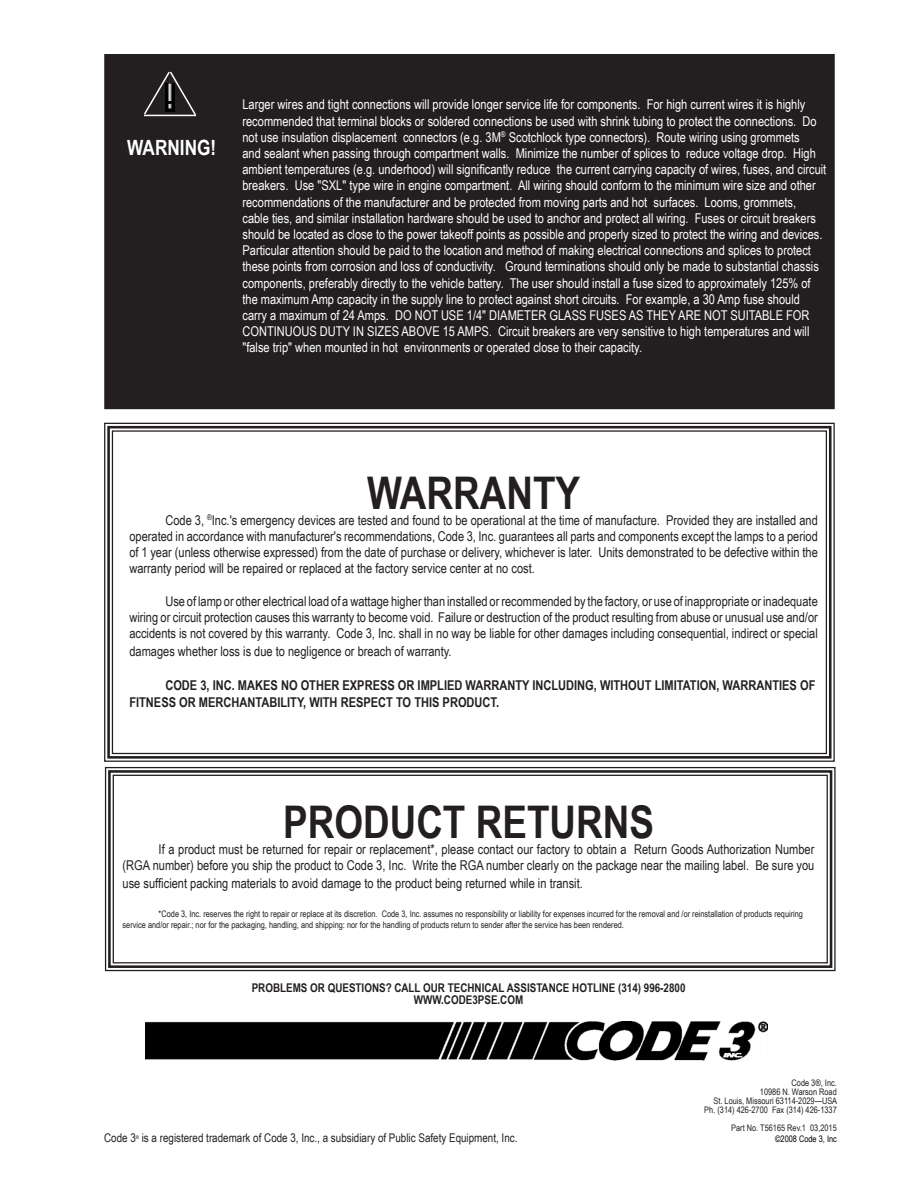
<style>
.page{position:relative;width:918px;height:1188px;background:#fff}
.page>*{position:absolute;margin:0;border:0;box-sizing:border-box;transform-origin:0 0}
.t1{font:700 45px "Arial Narrow";color:#231f20}
.t2{font:700 21px "Arial Narrow";color:#fff}
.t3{font:13.5px/16.2px "Arial Narrow";color:#fff}
.t4{font:13.5px/16.2px "Arial Narrow";color:#231f20;text-align:justify}
.t5{font:700 13.5px/16.2px "Arial Narrow";color:#231f20}
.t6{font:700 12px/12px "Arial Narrow";color:#231f20;text-align:center}
.t7{font:12px "Arial Narrow";color:#231f20}
.t8{font:9px/9px "Arial Narrow";color:#231f20}
.t9{font:9px "Arial Narrow";color:#000}
.t10{font:5.25px "Arial Narrow";color:#231f20}
</style>
<div class="page">
<svg style="left:104px;top:766px;width:732px;height:206px"></svg>
<div style="left:108px;top:770px;width:724px;height:198px;border:3px solid #231f20"></div>
<div style="left:113px;top:775px;width:715px;height:188px;border:1px solid #231f20"></div>
<div style="left:105px;top:55px;width:729px;height:353px;background:#231f20"></div>
<div style="left:104px;top:54px;width:731px;height:355px;border:2px solid #231f20"></div>
<svg style="left:104px;top:422px;width:731px;height:340px"></svg>
<div style="left:107px;top:426px;width:725px;height:333px;border:3px solid #231f20"></div>
<svg style="left:143px;top:71px;width:53px;height:46px"></svg>
<hr style="left:144px;top:115px;width:52px;height:1px;background:#fff">
<img style="left:146px;top:1021px;width:621px;height:40px">
<h2 class="t2" style="left:127px;top:132px;width:90px">WARNING!</h2>
<p class="t3" style="left:242px;top:96px;width:585px">Larger wires and tight connections will provide longer service life for components. For high current wires it is highly recommended that terminal blocks or soldered connections be used with shrink tubing to protect the connections. Do not use insulation displacement connectors (e.g. 3M<sup>®</sup> Scotchlock type connectors). Route wiring using grommets<br>and sealant when passing through compartment walls. Minimize the number of splices to reduce voltage drop. High ambient temperatures (e.g. underhood) will significantly reduce the current carrying capacity of wires, fuses, and circuit breakers. Use "SXL" type wire in engine compartment. All wiring should conform to the minimum wire size and other recommendations of the manufacturer and be protected from moving parts and hot surfaces. Looms, grommets,<br>cable ties, and similar installation hardware should be used to anchor and protect all wiring. Fuses or circuit breakers should be located as close to the power takeoff points as possible and properly sized to protect the wiring and devices.<br>Particular attention should be paid to the location and method of making electrical connections and splices to protect these points from corrosion and loss of conductivity. Ground terminations should only be made to substantial chassis components, preferably directly to the vehicle battery. The user should install a fuse sized to approximately 125% of the maximum Amp capacity in the supply line to protect against short circuits. For example, a 30 Amp fuse should carry a maximum of 24 Amps. DO NOT USE 1/4" DIAMETER GLASS FUSES AS THEY ARE NOT SUITABLE FOR CONTINUOUS DUTY IN SIZES ABOVE 15 AMPS. Circuit breakers are very sensitive to high temperatures and will "false trip" when mounted in hot environments or operated close to their capacity.</p>
<h1 class="t1" style="left:367px;top:459px;width:215px">WARRANTY</h1>
<p class="t4" style="left:129px;top:511px;width:690px;text-indent:36px">Code 3, <sup>®</sup>Inc.'s emergency devices are tested and found to be operational at the time of manufacture. Provided they are installed and operated in accordance with manufacturer's recommendations, Code 3, Inc. guarantees all parts and components except the lamps to a period of 1 year (unless otherwise expressed) from the date of purchase or delivery, whichever is later. Units demonstrated to be defective within the warranty period will be repaired or replaced at the factory service center at no cost.</p>
<p class="t4" style="left:129px;top:592px;width:690px;text-indent:36px">Use of lamp or other electrical load of a wattage higher than installed or recommended by the factory, or use of inappropriate or inadequate wiring or circuit protection causes this warranty to become void. Failure or destruction of the product resulting from abuse or unusual use and/or accidents is not covered by this warranty. Code 3, Inc. shall in no way be liable for other damages including consequential, indirect or special</p>
<p class="t4" style="left:129px;top:643px;width:324px">damages whether loss is due to negligence or breach of warranty.</p>
<p class="t5" style="left:129px;top:677px;width:688px;text-indent:36px">CODE 3, INC. MAKES NO OTHER EXPRESS OR IMPLIED WARRANTY INCLUDING, WITHOUT LIMITATION, WARRANTIES OF<br>FITNESS OR MERCHANTABILITY, WITH RESPECT TO THIS PRODUCT.</p>
<h1 class="t1" style="left:283px;top:788px;width:373px">PRODUCT RETURNS</h1>
<p class="t4" style="left:123px;top:841px;width:693px;text-align:right">If a product must be returned for repair or replacement*, please contact our factory to obtain a Return Goods Authorization Number<br>(RGA number) before you ship the product to Code 3, Inc. Write the RGA number clearly on the package near the mailing label. Be sure you</p>
<p class="t4" style="left:123px;top:875px;width:462px">use sufficient packing materials to avoid damage to the product being returned while in transit.</p>
<p class="t8" style="left:123px;top:908px;width:682px;line-height:10.8px;text-indent:36px">*Code 3, Inc. reserves the right to repair or replace at its discretion. Code 3, Inc. assumes no responsibility or liability for expenses incurred for the removal and /or reinstallation of products requiring service and/or repair.; nor for the packaging, handling, and shipping: nor for the handling of products return to sender after the service has been rendered.</p>
<p class="t6" style="left:252px;top:982px;width:435px">PROBLEMS OR QUESTIONS? CALL OUR TECHNICAL ASSISTANCE HOTLINE (314) 996-2800<br>WWW.CODE3PSE.COM</p>
<p class="t7" style="left:104px;top:1129px;width:33px">Code 3</p>
<p class="t10" style="left:136px;top:1134px;width:5px">®</p>
<p class="t7" style="left:142px;top:1129px;width:377px">is a registered trademark of Code 3, Inc., a subsidiary of Public Safety Equipment, Inc.</p>
<p class="t8" style="left:704px;top:1078px;width:134px;text-align:right">Code 3®, Inc.<br>10986 N. Warson Road<br>St. Louis, Missouri 63114-2029—USA<br>Ph. (314) 426-2700 Fax (314) 426-1337</p>
<p class="t8" style="left:731px;top:1123px;width:107px">Part No. T56165 Rev.1 03,2015</p>
<p class="t9" style="left:775px;top:1133px;width:63px">©2008 Code 3, Inc</p>
</div>
